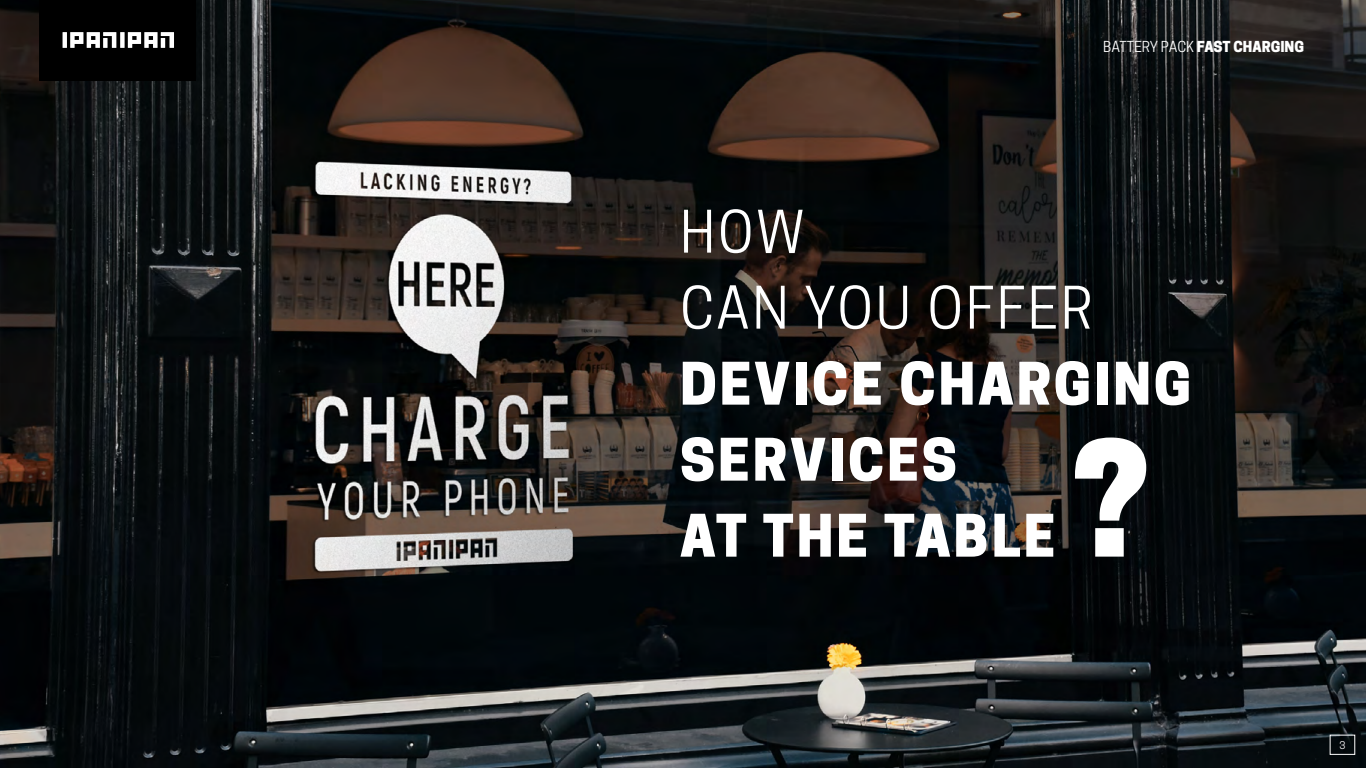
<style>
.page{position:relative;width:1366px;height:768px;background:#fff}
.page>*{position:absolute;margin:0;border:0;box-sizing:border-box;transform-origin:0 0}
.t1{font:800 150px "Cooper Hewitt";color:#fff}
.t2{font:800 55px/76px "Cooper Hewitt";letter-spacing:.05em;color:#fff}
.t3{font:55px/76px "Cooper Hewitt";letter-spacing:.05em;color:#fff}
.t4{font:800 14.2px "Cooper Hewitt";color:#fff}
.t5{font:10px "Cooper Hewitt";color:#fff}
.s1{font-weight:400}
</style>
<div class="page">
<img style="left:0;top:0;width:1366px;height:768px">
<div style="left:39px;top:0;width:157px;height:81px;background:#000"></div>
<svg style="left:63px;top:32px;width:111px;height:16px"></svg>
<p class="t4" style="left:1103px;top:38px;width:202px"><span class="s1">BATTERY PACK</span> FAST CHARGING</p>
<p class="t3" style="left:680px;top:194px;width:414px">HOW<br>CAN YOU OFFER</p>
<p class="t2" style="left:680px;top:346px;width:513px">DEVICE CHARGING<br>SERVICES<br>AT THE TABLE</p>
<h1 class="t1" style="left:1072px;top:411px;width:78px">?</h1>
<p class="t5" style="left:1339px;top:739px;width:7px">3</p>
</div>
